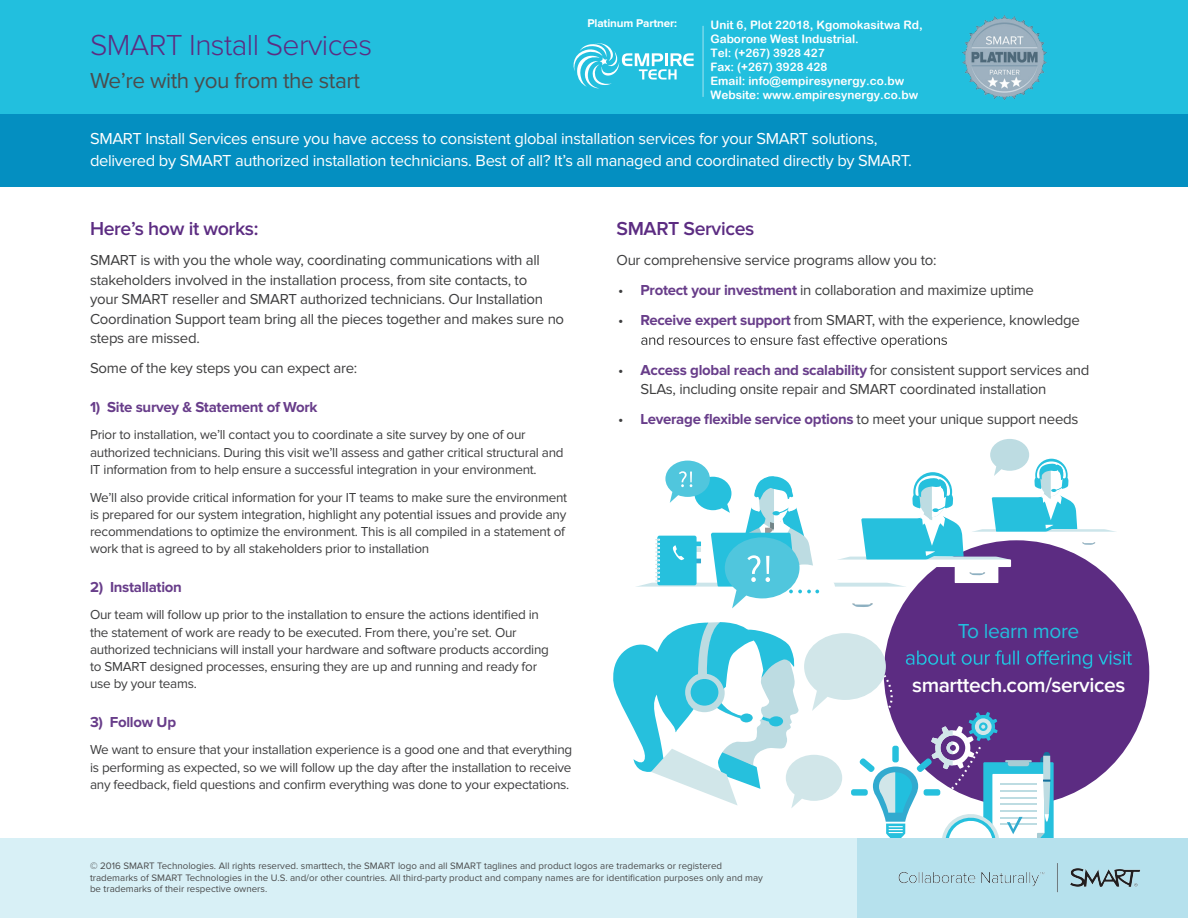
<style>
.page{position:relative;width:1188px;height:918px;background:#fff}
.page>*{position:absolute;margin:0;border:0;box-sizing:border-box;transform-origin:0 0}
.t1{font:300 30px "Proxima Nova";letter-spacing:-.02em;color:#5c2c82}
.t2{font:22.5px "Proxima Nova";letter-spacing:-.02em;color:#4b4c4d}
.t3{font:600 21px "Proxima Nova";letter-spacing:-.02em;color:#fff}
.t4{font:21px "Proxima Nova";letter-spacing:-.02em;color:#22bfde}
.t5{font:600 19.5px "Proxima Nova";letter-spacing:-.02em;color:#5c2c82}
.t6{font:16.5px/22.5px "Proxima Nova";letter-spacing:-.02em;color:#fff}
.t7{font:15px/19.5px "Proxima Nova";letter-spacing:-.02em;color:#3e3e3f}
.t8{font:700 15px "Proxima Nova";letter-spacing:-.02em;color:#683d8a}
.t9{font:13.5px/17.2px "Proxima Nova";letter-spacing:-.02em;color:#3e3e3f}
.t10{font:11.7px/14px "Arial Rounded MT Bold";color:#fff}
.t11{font:700 11.7px "Proxima Nova";letter-spacing:-.01em;color:#fff}
.t12{font:9.75px/11.6px "Proxima Nova";color:#4b4c4d}
.s1{font-weight:700;color:#683d8a}
.s2{font-weight:400;color:#3e3e3f}
</style>
<div class="page">
<div style="left:884px;top:540px;width:265px;height:266px;background:#5c2c82;border-radius:50%"></div>
<svg style="left:613px;top:439px;width:519px;height:399px"></svg>
<div style="left:0;top:838px;width:1188px;height:80px;background:#d8f0f6"></div>
<div style="left:857px;top:838px;width:331px;height:80px;background:#b6e1ed"></div>
<div style="left:0;top:0;width:1188px;height:186px;background:#22bfde"></div>
<div style="left:0;top:114px;width:1188px;height:72px;background:#048fc1"></div>
<svg style="left:641px;top:335px;width:306px;height:13px"></svg>
<img style="left:898px;top:863px;width:243px;height:30px">
<img style="left:962px;top:15px;width:85px;height:85px">
<svg style="left:573px;top:43px;width:121px;height:45px"></svg>
<svg style="left:703px;top:26px;width:1px;height:71px"></svg>
<p class="t11" style="left:587px;top:18px;width:91px">Platinum Partner:</p>
<p class="t10" style="left:710px;top:18px;width:214px">Unit 6, Plot 22018, Kgomokasitwa Rd,<br>Gaborone West Industrial.<br>Tel: (+267) 3928 427<br>Fax: (+267) 3928 428<br>Email: info@empiresynergy.co.bw<br>Website: www.empiresynergy.co.bw</p>
<h1 class="t1" style="left:90px;top:32px;width:284px">SMART Install Services</h1>
<h2 class="t2" style="left:90px;top:68px;width:272px">We’re with you from the start</h2>
<p class="t6" style="left:90px;top:127px;width:824px">SMART Install Services ensure you have access to consistent global installation services for your SMART solutions, delivered by SMART authorized installation technicians. Best of all? It’s all managed and coordinated directly by SMART.</p>
<h3 class="t5" style="left:90px;top:218px;width:170px">Here’s how it works:</h3>
<p class="t7" style="left:90px;top:251px;width:476px">SMART is with you the whole way, coordinating communications with all stakeholders involved in the installation process, from site contacts, to<br>your SMART reseller and SMART authorized technicians. Our Installation Coordination Support team bring all the pieces together and makes sure no steps are missed.</p>
<p class="t7" style="left:90px;top:359px;width:269px">Some of the key steps you can expect are:</p>
<p class="t8" style="left:90px;top:400px;width:229px">1) Site survey &amp; Statement of Work</p>
<p class="t9" style="left:90px;top:426px;width:475px">Prior to installation, we’ll contact you to coordinate a site survey by one of our authorized technicians. During this visit we’ll assess and gather critical structural and<br>IT information from to help ensure a successful integration in your environment.</p>
<p class="t9" style="left:90px;top:489px;width:479px">We’ll also provide critical information for your IT teams to make sure the environment is prepared for our system integration, highlight any potential issues and provide any recommendations to optimize the environment. This is all compiled in a statement of work that is agreed to by all stakeholders prior to installation</p>
<p class="t8" style="left:90px;top:580px;width:93px">2) Installation</p>
<p class="t9" style="left:90px;top:607px;width:460px">Our team will follow up prior to the installation to ensure the actions identified in the statement of work are ready to be executed. From there, you’re set. Our authorized technicians will install your hardware and software products according to SMART designed processes, ensuring they are up and running and ready for use by your teams.</p>
<p class="t8" style="left:90px;top:715px;width:88px">3) Follow Up</p>
<p class="t9" style="left:90px;top:742px;width:484px;text-align:justify">We want to ensure that your installation experience is a good one and that everything is performing as expected, so we will follow up the day after the installation to receive any feedback, field questions and confirm everything was done to your expectations.</p>
<h3 class="t5" style="left:616px;top:218px;width:139px">SMART Services</h3>
<p class="t7" style="left:616px;top:251px;width:322px">Our comprehensive service programs allow you to:</p>
<p class="t7" style="left:618px;top:281px;width:418px">• <span class="s1">Protect your investment</span> in collaboration and maximize uptime</p>
<p class="t7" style="left:618px;top:311px;width:464px">• <span class="s1">Receive expert support</span> from SMART, with the experience, knowledge</p>
<p class="t7" style="left:641px;top:360px;width:451px;text-indent:-23px">• <span class="s1">Access global reach and scalability</span> for consistent support services and<br>SLAs, including onsite repair and SMART coordinated installation</p>
<p class="t8" style="left:618px;top:413px;width:462px"><span class="s2">•</span> Leverage flexible service options <span class="s2">to meet your unique support needs</span></p>
<h3 class="t4" style="left:958px;top:619px;width:123px">To learn more</h3>
<h3 class="t3" style="left:912px;top:673px;width:215px">smarttech.com/services</h3>
<p class="t12" style="left:90px;top:860px;width:674px">© 2016 SMART Technologies. All rights reserved. smarttech, the SMART logo and all SMART taglines and product logos are trademarks or registered trademarks of SMART Technologies in the U.S. and/or other countries. All third-party product and company names are for identification purposes only and may be trademarks of their respective owners.</p>
</div>
